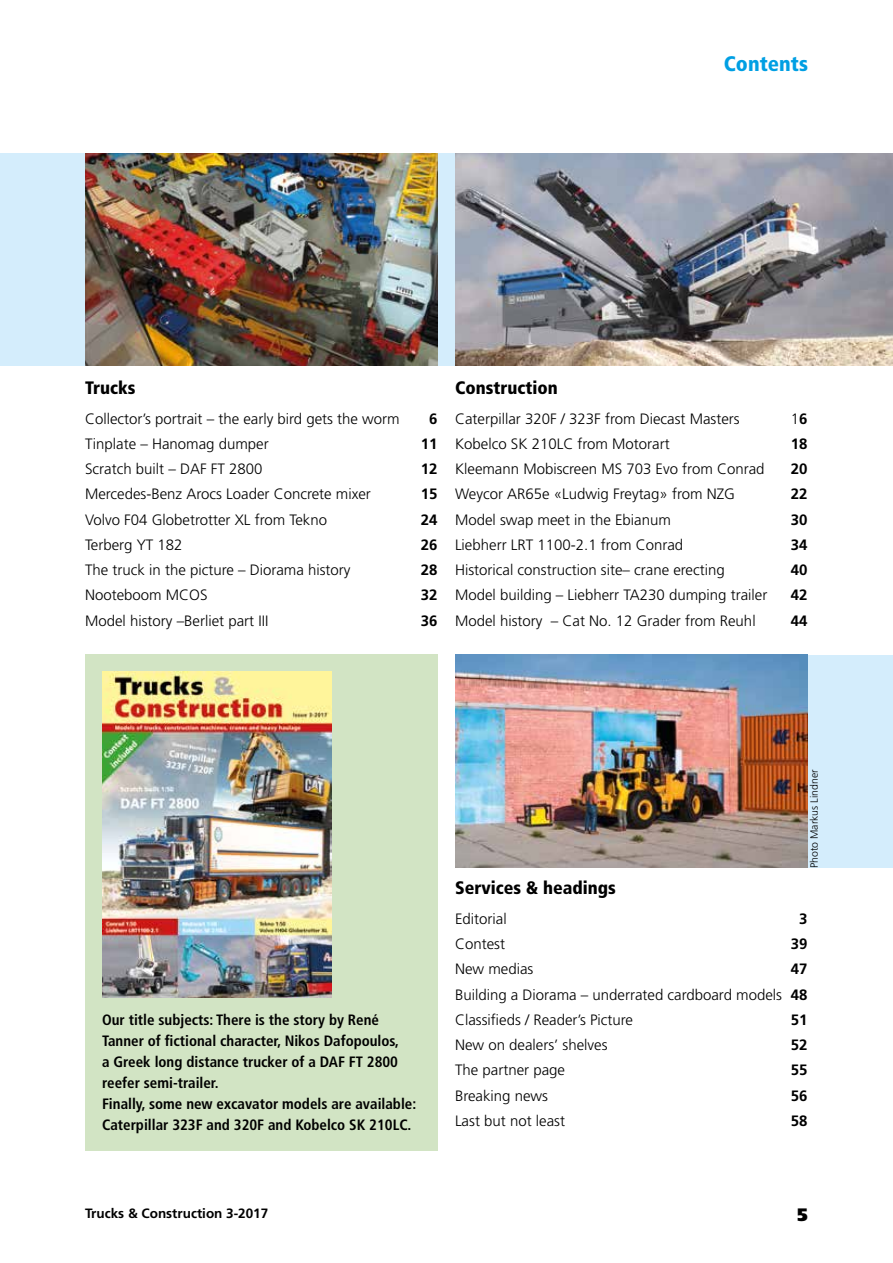
<style>
.page{position:relative;width:893px;height:1263px;background:#fff}
.page>*{position:absolute;margin:0;border:0;box-sizing:border-box;transform-origin:0 0}
.t1{font:900 condensed 21px "Frutiger";color:#009fe3}
.t2{font:900 condensed 18px "Frutiger";color:#000}
.t3{font:900 18px "Frutiger";color:#000}
.t4{font:300 15px/25.2px "Frutiger";color:#000;text-align:justify}
.t5{font:700 condensed 15px/21px "Frutiger";color:#000}
.t6{font:700 15px "Frutiger";color:#000}
.t7{font:700 13.5px "Frutiger";color:#000}
.t8{font:300 10.5px "Frutiger";color:#000}
.s1{font-weight:700}
</style>
<div class="page">
<div style="left:85px;top:655px;width:353px;height:496px;background:#d2e4c4"></div>
<div style="left:455px;top:655px;width:438px;height:212px;background:#d4edfc"></div>
<div style="left:0;top:153px;width:893px;height:213px;background:#d4edfc"></div>
<img style="left:455px;top:655px;width:353px;height:212px">
<img style="left:102px;top:672px;width:230px;height:325px">
<img style="left:455px;top:153px;width:438px;height:213px">
<img style="left:85px;top:153px;width:353px;height:213px">
<h1 class="t1" style="left:724px;top:51px;width:86px">Contents</h1>
<p class="t2" style="left:85px;top:377px;width:52px">Trucks</p>
<p class="t4" style="left:85px;top:406px;width:316px">Collector’s portrait – the early bird gets the worm</p>
<p class="t6" style="left:429px;top:410px;width:10px">6</p>
<p class="t4" style="left:85px;top:431px;width:185px">Tinplate – Hanomag dumper</p>
<p class="t6" style="left:421px;top:435px;width:18px">11</p>
<p class="t4" style="left:85px;top:456px;width:179px">Scratch built – DAF FT 2800</p>
<p class="t6" style="left:421px;top:460px;width:18px">12</p>
<p class="t4" style="left:85px;top:481px;width:287px">Mercedes-Benz Arocs Loader Concrete mixer</p>
<p class="t6" style="left:421px;top:485px;width:18px">15</p>
<p class="t4" style="left:85px;top:507px;width:243px">Volvo F04 Globetrotter XL from Tekno</p>
<p class="t6" style="left:421px;top:511px;width:18px">24</p>
<p class="t4" style="left:85px;top:532px;width:99px">Terberg YT 182</p>
<p class="t6" style="left:421px;top:536px;width:18px">26</p>
<p class="t4" style="left:85px;top:557px;width:267px">The truck in the picture – Diorama history</p>
<p class="t6" style="left:421px;top:561px;width:18px">28</p>
<p class="t4" style="left:85px;top:582px;width:124px">Nooteboom MCOS</p>
<p class="t6" style="left:421px;top:586px;width:18px">32</p>
<p class="t4" style="left:85px;top:608px;width:185px">Model history –Berliet part III</p>
<p class="t6" style="left:421px;top:611px;width:18px">36</p>
<p class="t2" style="left:455px;top:377px;width:104px">Construction</p>
<p class="t4" style="left:455px;top:406px;width:286px">Caterpillar 320F / 323F from Diecast Masters</p>
<p class="t4" style="left:791px;top:406px;width:18px">1<span class="s1">6</span></p>
<p class="t4" style="left:455px;top:431px;width:216px">Kobelco SK 210LC from Motorart</p>
<p class="t6" style="left:791px;top:435px;width:18px">18</p>
<p class="t4" style="left:455px;top:456px;width:311px">Kleemann Mobiscreen MS 703 Evo from Conrad</p>
<p class="t6" style="left:791px;top:460px;width:18px">20</p>
<p class="t4" style="left:455px;top:481px;width:282px">Weycor AR65e «Ludwig Freytag» from NZG</p>
<p class="t6" style="left:791px;top:485px;width:18px">22</p>
<p class="t4" style="left:455px;top:507px;width:217px">Model swap meet in the Ebianum</p>
<p class="t6" style="left:791px;top:511px;width:18px">30</p>
<p class="t4" style="left:455px;top:532px;width:230px">Liebherr LRT 1100-2.1 from Conrad</p>
<p class="t6" style="left:791px;top:536px;width:18px">34</p>
<p class="t4" style="left:455px;top:557px;width:271px">Historical construction site– crane erecting</p>
<p class="t6" style="left:791px;top:561px;width:18px">40</p>
<p class="t4" style="left:455px;top:582px;width:314px">Model building – Liebherr TA230 dumping trailer</p>
<p class="t6" style="left:791px;top:586px;width:18px">42</p>
<p class="t4" style="left:455px;top:608px;width:302px">Model history – Cat No. 12 Grader from Reuhl</p>
<p class="t6" style="left:791px;top:612px;width:18px">44</p>
<p class="t5" style="left:102px;top:1009px;width:316px">Our title subjects: There is the story by René Tanner of fictional character, Nikos Dafopoulos,<br>a Greek long distance trucker of a DAF FT 2800 reefer semi-trailer.<br>Finally, some new excavator models are available:<br>Caterpillar 323F and 320F and Kobelco SK 210LC.</p>
<p class="t8" style="left:808px;top:868px;width:100px;rotate:-90deg">Photo Markus Lindner</p>
<p class="t2" style="left:455px;top:877px;width:162px">Services &amp; headings</p>
<p class="t4" style="left:455px;top:906px;width:53px">Editorial</p>
<p class="t6" style="left:799px;top:910px;width:10px">3</p>
<p class="t4" style="left:455px;top:931px;width:52px">Contest</p>
<p class="t6" style="left:791px;top:935px;width:18px">39</p>
<p class="t4" style="left:455px;top:957px;width:80px">New medias</p>
<p class="t4" style="left:455px;top:957px;width:354px;text-indent:336px"><span class="s1">47<br></span>Building a Diorama – underrated cardboard models <span class="s1">48<br></span>Classifieds / Reader’s Picture</p>
<p class="t6" style="left:791px;top:1011px;width:18px">51</p>
<p class="t4" style="left:455px;top:1032px;width:154px">New on dealers’ shelves</p>
<p class="t6" style="left:791px;top:1036px;width:18px">52</p>
<p class="t4" style="left:455px;top:1058px;width:112px">The partner page</p>
<p class="t6" style="left:791px;top:1061px;width:18px">55</p>
<p class="t4" style="left:455px;top:1083px;width:95px">Breaking news</p>
<p class="t6" style="left:791px;top:1087px;width:18px">56</p>
<p class="t4" style="left:455px;top:1108px;width:112px">Last but not least</p>
<p class="t6" style="left:791px;top:1112px;width:18px">58</p>
<p class="t7" style="left:85px;top:1205px;width:185px">Trucks &amp; Construction 3-2017</p>
<p class="t3" style="left:797px;top:1204px;width:12px">5</p>
</div>
